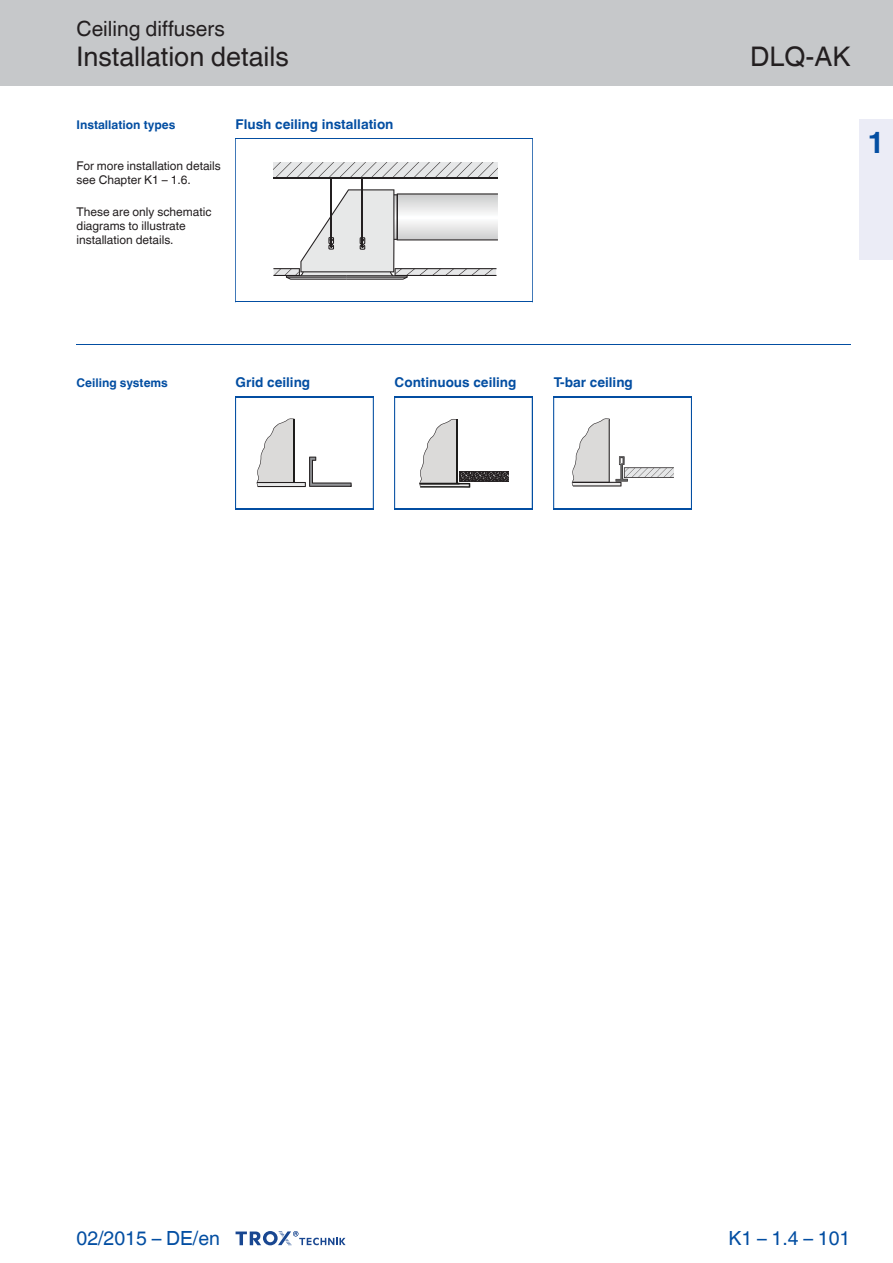
<style>
.page{position:relative;width:893px;height:1263px;background:#fff}
.page>*{position:absolute;margin:0;border:0;box-sizing:border-box;transform-origin:0 0}
.t1{font:700 30px "TROX Helvetica";color:#034ea2}
.t2{font:27px "TROX Helvetica";color:#231f20}
.t3{font:21px "TROX Helvetica";color:#231f20}
.t4{font:19.5px "TROX Helvetica";color:#034ea2}
.t5{font:700 13.5px "TROX Helvetica";color:#034ea2}
.t6{font:12px/14.4px "TROX Helvetica";color:#231f20}
.t7{font:700 12px "TROX Helvetica";color:#034ea2}
</style>
<div class="page">
<div style="left:0;top:0;width:893px;height:85px;background:#c6c8ca"></div>
<svg style="left:236px;top:1231px;width:110px;height:15px"></svg>
<div style="left:859px;top:119px;width:34px;height:140px;background:#ebecf6"></div>
<hr style="left:76px;top:344px;width:774px;height:1px;background:#034ea2">
<svg style="left:257px;top:418px;width:95px;height:69px"></svg>
<svg style="left:419px;top:419px;width:90px;height:69px"></svg>
<svg style="left:554px;top:398px;width:137px;height:110px"></svg>
<hr style="left:235px;top:396px;width:1px;height:113px;background:#034ea2">
<hr style="left:373px;top:396px;width:1px;height:113px;background:#034ea2">
<hr style="left:235px;top:396px;width:139px;height:1px;background:#034ea2">
<hr style="left:235px;top:508px;width:139px;height:1px;background:#034ea2">
<hr style="left:553px;top:508px;width:138px;height:1px;background:#034ea2">
<hr style="left:394px;top:396px;width:1px;height:113px;background:#034ea2">
<hr style="left:532px;top:396px;width:1px;height:113px;background:#034ea2">
<hr style="left:394px;top:396px;width:138px;height:1px;background:#034ea2">
<hr style="left:553px;top:396px;width:1px;height:113px;background:#034ea2">
<hr style="left:691px;top:396px;width:1px;height:113px;background:#034ea2">
<hr style="left:553px;top:396px;width:138px;height:1px;background:#034ea2">
<hr style="left:394px;top:508px;width:138px;height:1px;background:#034ea2">
<svg style="left:236px;top:179px;width:296px;height:123px"></svg>
<svg style="left:273px;top:162px;width:225px;height:16px;background:#cdcdce"></svg>
<hr style="left:273px;top:178px;width:225px;height:1px;background:#231f20">
<hr style="left:330px;top:178px;width:2px;height:69px;background:#231f20">
<hr style="left:362px;top:178px;width:1px;height:69px;background:#231f20">
<svg style="left:273px;top:189px;width:225px;height:91px"></svg>
<hr style="left:286px;top:277px;width:61px;height:1px;background:#231f20">
<hr style="left:235px;top:138px;width:1px;height:164px;background:#034ea2">
<hr style="left:532px;top:138px;width:1px;height:164px;background:#034ea2">
<hr style="left:235px;top:138px;width:297px;height:1px;background:#034ea2">
<hr style="left:235px;top:302px;width:297px;height:1px;background:#034ea2">
<p class="t3" style="left:76px;top:12px;width:150px">Ceiling diffusers</p>
<p class="t2" style="left:76px;top:35px;width:214px">Installation details</p>
<p class="t7" style="left:76px;top:115px;width:100px">Installation types</p>
<p class="t6" style="left:76px;top:157px;width:146px">For more installation details see Chapter K1 – 1.6.</p>
<p class="t6" style="left:76px;top:203px;width:137px">These are only schematic diagrams to illustrate installation details.</p>
<p class="t5" style="left:236px;top:113px;width:159px">Flush ceiling installation</p>
<p class="t7" style="left:76px;top:373px;width:93px">Ceiling systems</p>
<p class="t5" style="left:236px;top:371px;width:76px">Grid ceiling</p>
<p class="t5" style="left:395px;top:371px;width:123px">Continuous ceiling</p>
<p class="t5" style="left:554px;top:371px;width:81px">T-bar ceiling</p>
<p class="t2" style="left:750px;top:35px;width:102px">DLQ-AK</p>
<p class="t1" style="left:867px;top:118px;width:19px">1</p>
<p class="t4" style="left:76px;top:1222px;width:145px">02/2015 – DE/en</p>
<p class="t4" style="left:728px;top:1222px;width:124px">K 1 – 1.4 – 101</p>
</div>
